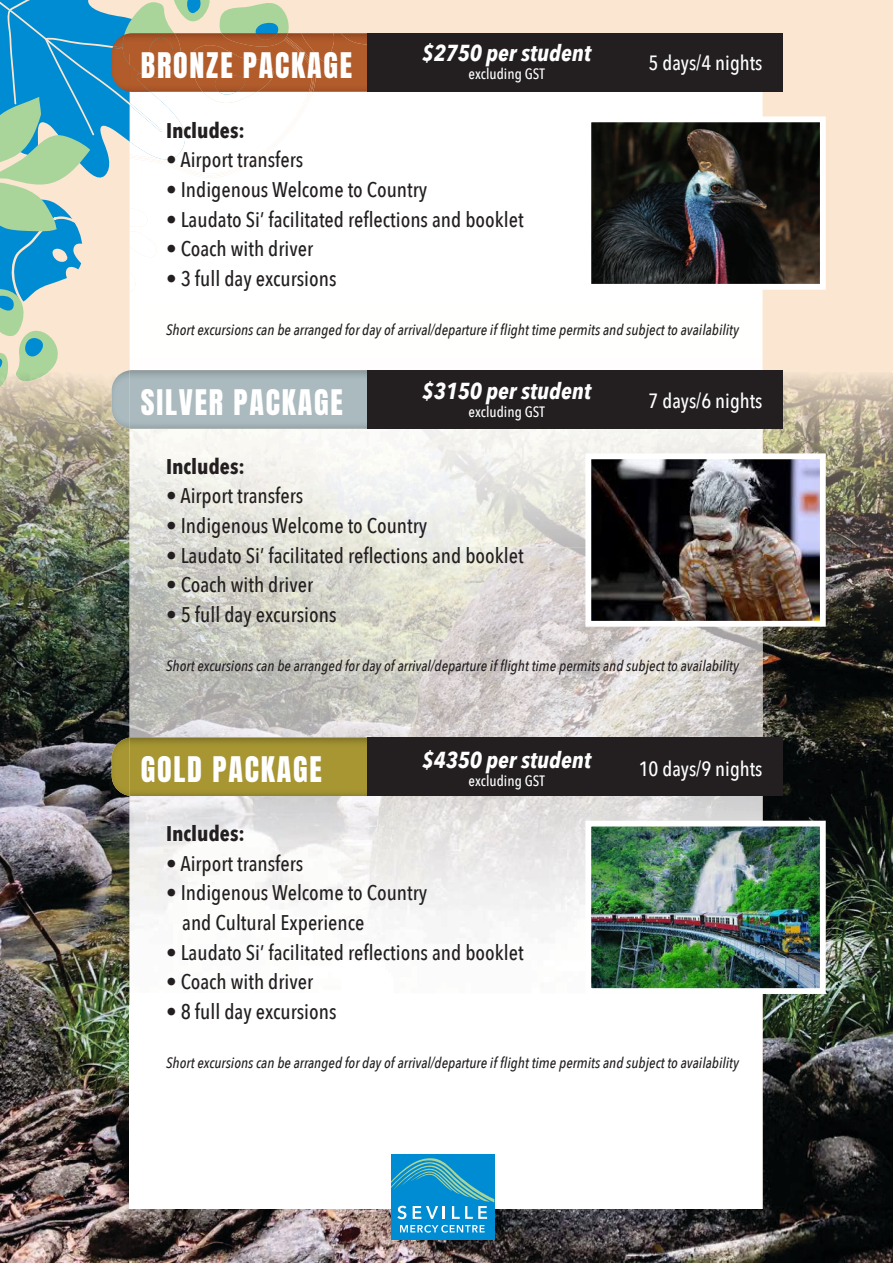
<style>
.page{position:relative;width:893px;height:1263px;background:#fbe7d1}
.page>*{position:absolute;margin:0;border:0;box-sizing:border-box;transform-origin:0 0}
.t1{font:30px "Anton";letter-spacing:.06em;color:#fff}
.t2{font:italic 700 23.1px "Avenir Next Condensed";color:#fff}
.t3{font:500 21.15px/29.7px "Avenir Next Condensed";color:#231f20}
.t4{font:700 21.15px "Avenir Next Condensed";color:#231f20}
.t5{font:500 20.55px "Avenir Next Condensed";color:#fff}
.t6{font:italic 500 15px "Avenir Next Condensed";color:#231f20}
.t7{font:500 15px "Avenir Next Condensed";color:#fff}
</style>
<div class="page">
<img style="left:762px;top:374px;width:131px;height:679px">
<img style="left:736px;top:1053px;width:157px;height:210px">
<img style="left:0;top:1159px;width:736px;height:104px">
<img style="left:0;top:389px;width:130px;height:770px">
<div style="left:387px;top:92px;width:375px;height:278px;background:#fff"></div>
<img style="left:341px;top:429px;width:421px;height:118px">
<img style="left:130px;top:429px;width:211px;height:118px">
<img style="left:710px;top:796px;width:52px;height:413px">
<img style="left:341px;top:796px;width:369px;height:209px">
<div style="left:130px;top:1005px;width:580px;height:204px;background:#fff"></div>
<img style="left:130px;top:796px;width:211px;height:210px">
<img style="left:130px;top:547px;width:632px;height:190px">
<svg style="left:0;top:0;width:387px;height:389px"></svg>
<img style="left:112px;top:372px;width:255px;height:57px">
<img style="left:130px;top:370px;width:237px;height:2px">
<img style="left:112px;top:737px;width:255px;height:59px">
<div style="left:367px;top:33px;width:416px;height:59px;background:#231f20"></div>
<div style="left:367px;top:370px;width:416px;height:59px;background:#231f20"></div>
<div style="left:367px;top:737px;width:416px;height:59px;background:#231f20"></div>
<img style="left:592px;top:123px;width:227px;height:160px">
<div style="left:585px;top:116px;width:241px;height:174px;border:6px solid #fff"></div>
<img style="left:592px;top:460px;width:227px;height:160px">
<div style="left:585px;top:453px;width:241px;height:174px;border:6px solid #fff"></div>
<img style="left:592px;top:828px;width:227px;height:159px">
<div style="left:585px;top:821px;width:241px;height:173px;border:6px solid #fff"></div>
<div style="left:391px;top:1154px;width:103px;height:86px;background:#008cd2"></div>
<svg style="left:400px;top:1225px;width:85px;height:7px"></svg>
<svg style="left:391px;top:1158px;width:103px;height:61px"></svg>
<h1 class="t1" style="left:141px;top:50px;width:213px">BRONZE PACKAGE</h1>
<p class="t2" style="left:422px;top:39px;width:171px">$2750 per student</p>
<p class="t7" style="left:469px;top:65px;width:78px">excluding GST</p>
<p class="t5" style="left:649px;top:50px;width:115px">5 days/4 nights</p>
<p class="t4" style="left:166px;top:117px;width:80px">Includes:</p>
<p class="t3" style="left:166px;top:145px;width:139px">• Airport transfers</p>
<p class="t3" style="left:166px;top:175px;width:263px">• Indigenous Welcome to Country</p>
<p class="t3" style="left:166px;top:204px;width:359px">• Laudato Si’ facilitated reflections and booklet</p>
<p class="t3" style="left:166px;top:234px;width:149px">• Coach with driver</p>
<p class="t3" style="left:166px;top:264px;width:172px">• 3 full day excursions</p>
<p class="t6" style="left:166px;top:321px;width:574px">Short excursions can be arranged for day of arrival/departure if flight time permits and subject to availability</p>
<h1 class="t1" style="left:141px;top:387px;width:203px">SILVER PACKAGE</h1>
<p class="t2" style="left:422px;top:377px;width:171px">$3150 per student</p>
<p class="t7" style="left:469px;top:403px;width:78px">excluding GST</p>
<p class="t5" style="left:649px;top:389px;width:115px">7 days/6 nights</p>
<p class="t4" style="left:166px;top:453px;width:80px">Includes:</p>
<p class="t3" style="left:166px;top:481px;width:139px">• Airport transfers</p>
<p class="t3" style="left:166px;top:511px;width:263px">• Indigenous Welcome to Country</p>
<p class="t3" style="left:166px;top:540px;width:359px">• Laudato Si’ facilitated reflections and booklet</p>
<p class="t3" style="left:166px;top:570px;width:149px">• Coach with driver</p>
<p class="t3" style="left:166px;top:600px;width:172px">• 5 full day excursions</p>
<p class="t6" style="left:166px;top:657px;width:574px">Short excursions can be arranged for day of arrival/departure if flight time permits and subject to availability</p>
<h1 class="t1" style="left:141px;top:754px;width:182px">GOLD PACKAGE</h1>
<p class="t2" style="left:422px;top:746px;width:171px">$4350 per student</p>
<p class="t7" style="left:469px;top:772px;width:78px">excluding GST</p>
<p class="t5" style="left:639px;top:756px;width:125px">10 days/9 nights</p>
<p class="t4" style="left:166px;top:820px;width:80px">Includes:</p>
<p class="t3" style="left:166px;top:848px;width:139px">• Airport transfers</p>
<p class="t3" style="left:182px;top:878px;width:246px;text-indent:-16px">• Indigenous Welcome to Country and Cultural Experience</p>
<p class="t3" style="left:166px;top:937px;width:359px">• Laudato Si’ facilitated reflections and booklet</p>
<p class="t3" style="left:166px;top:967px;width:149px">• Coach with driver</p>
<p class="t3" style="left:166px;top:997px;width:172px">• 8 full day excursions</p>
<p class="t6" style="left:166px;top:1054px;width:574px">Short excursions can be arranged for day of arrival/departure if flight time permits and subject to availability</p>
</div>
